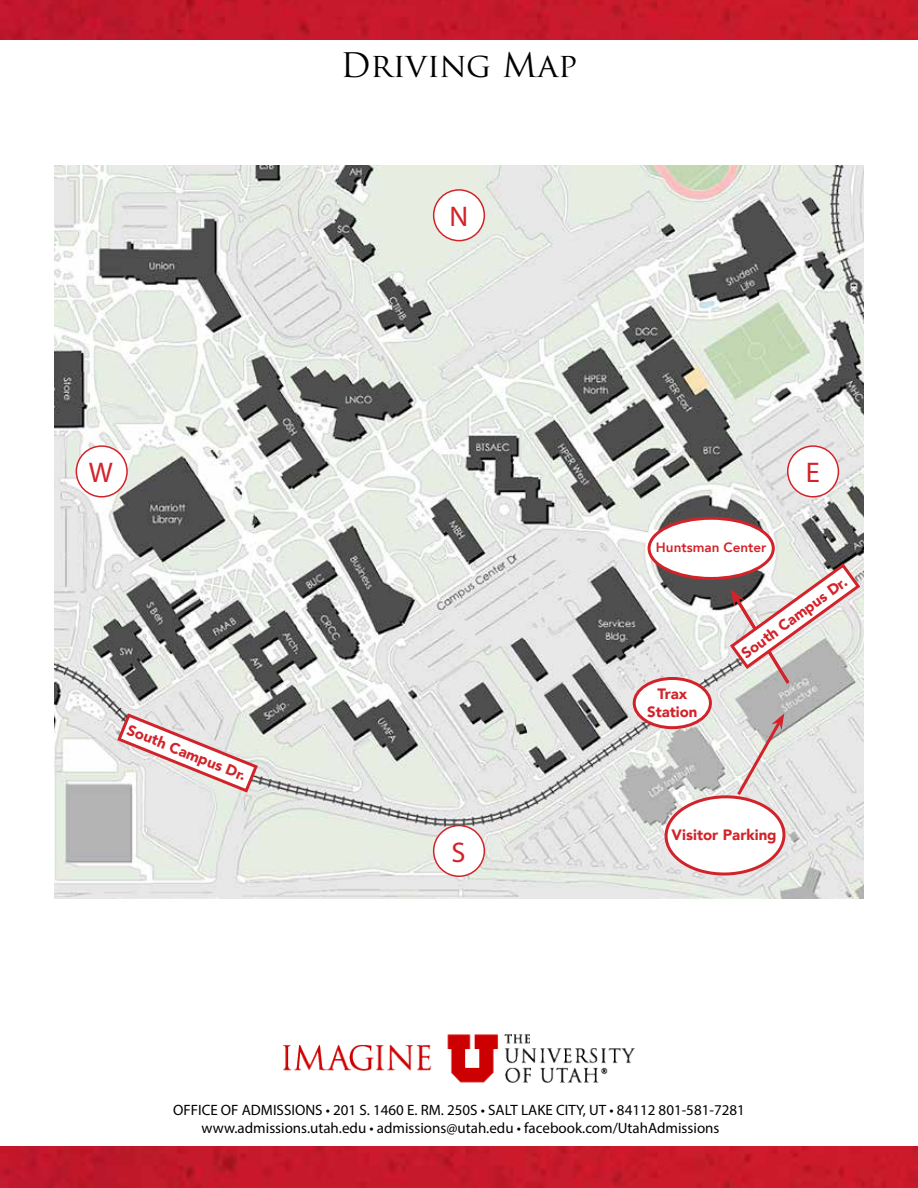
<style>
.page{position:relative;width:918px;height:1188px;background:#fff}
.page>*{position:absolute;margin:0;border:0;box-sizing:border-box;transform-origin:0 0}
.t1{font:33px "Trajan Pro";color:#000}
.t2{font:28.5px "Myriad Pro";color:#d2232a}
.t3{font:15px/18px "Myriad Pro";color:#000;text-align:center}
.t4{font:900 15px/18px "Avenir";color:#d2232a;text-align:center}
.t5{font:800 13.5px "Avenir";color:#d2232a}
</style>
<div class="page">
<img style="left:54px;top:165px;width:810px;height:734px">
<svg style="left:664px;top:713px;width:123px;height:164px"></svg>
<div style="left:649px;top:518px;width:124px;height:60px;background:#fff;border-radius:50%"></div>
<div style="left:648px;top:517px;width:127px;height:63px;border:3px solid #d2232a;border-radius:50%"></div>
<svg style="left:115px;top:711px;width:145px;height:84px"></svg>
<svg style="left:728px;top:561px;width:134px;height:126px"></svg>
<div style="left:434px;top:190px;width:50px;height:51px;background:#fff;border-radius:50%"></div>
<div style="left:433px;top:189px;width:52px;height:52px;border:2px solid #d2232a;border-radius:50%"></div>
<div style="left:788px;top:446px;width:50px;height:51px;background:#fff;border-radius:50%"></div>
<div style="left:787px;top:445px;width:52px;height:53px;border:2px solid #d2232a;border-radius:50%"></div>
<div style="left:76px;top:446px;width:51px;height:51px;background:#fff;border-radius:50%"></div>
<div style="left:76px;top:445px;width:52px;height:53px;border:2px solid #d2232a;border-radius:50%"></div>
<div style="left:434px;top:826px;width:50px;height:50px;background:#fff;border-radius:50%"></div>
<div style="left:433px;top:825px;width:52px;height:52px;border:2px solid #d2232a;border-radius:50%"></div>
<img style="left:0;top:1146px;width:918px;height:42px">
<img style="left:283px;top:1035px;width:352px;height:48px">
<img style="left:0;top:0;width:918px;height:40px">
<div style="left:634px;top:678px;width:76px;height:50px;background:#fff;border-radius:50%"></div>
<div style="left:633px;top:677px;width:79px;height:52px;border:3px solid #d2232a;border-radius:50%"></div>
<h1 class="t1" style="left:341px;top:44px;width:238px">Driving Map</h1>
<h2 class="t2" style="left:450px;top:199px;width:20px">N</h2>
<h2 class="t2" style="left:89px;top:455px;width:26px">W</h2>
<h2 class="t2" style="left:806px;top:455px;width:16px">E</h2>
<p class="t5" style="left:656px;top:537px;width:112px">Huntsman Center</p>
<p class="t4" style="left:131px;top:720px;width:128px;rotate:22deg">South Campus Dr.</p>
<h2 class="t2" style="left:452px;top:834px;width:16px">S</h2>
<p class="t4" style="left:647px;top:684px;width:52px">Trax<br>Station</p>
<p class="t4" style="left:737px;top:647px;width:128px;rotate:-36deg">South Campus Dr.</p>
<p class="t4" style="left:672px;top:825px;width:107px">Visitor Parking</p>
<p class="t3" style="left:173px;top:1101px;width:573px">OFFICE OF ADMISSIONS • 201 S. 1460 E. RM. 250S • SALT LAKE CITY, UT • 84112 801-581-7281 www.admissions.utah.edu • admissions@utah.edu • facebook.com/UtahAdmissions</p>
</div>
